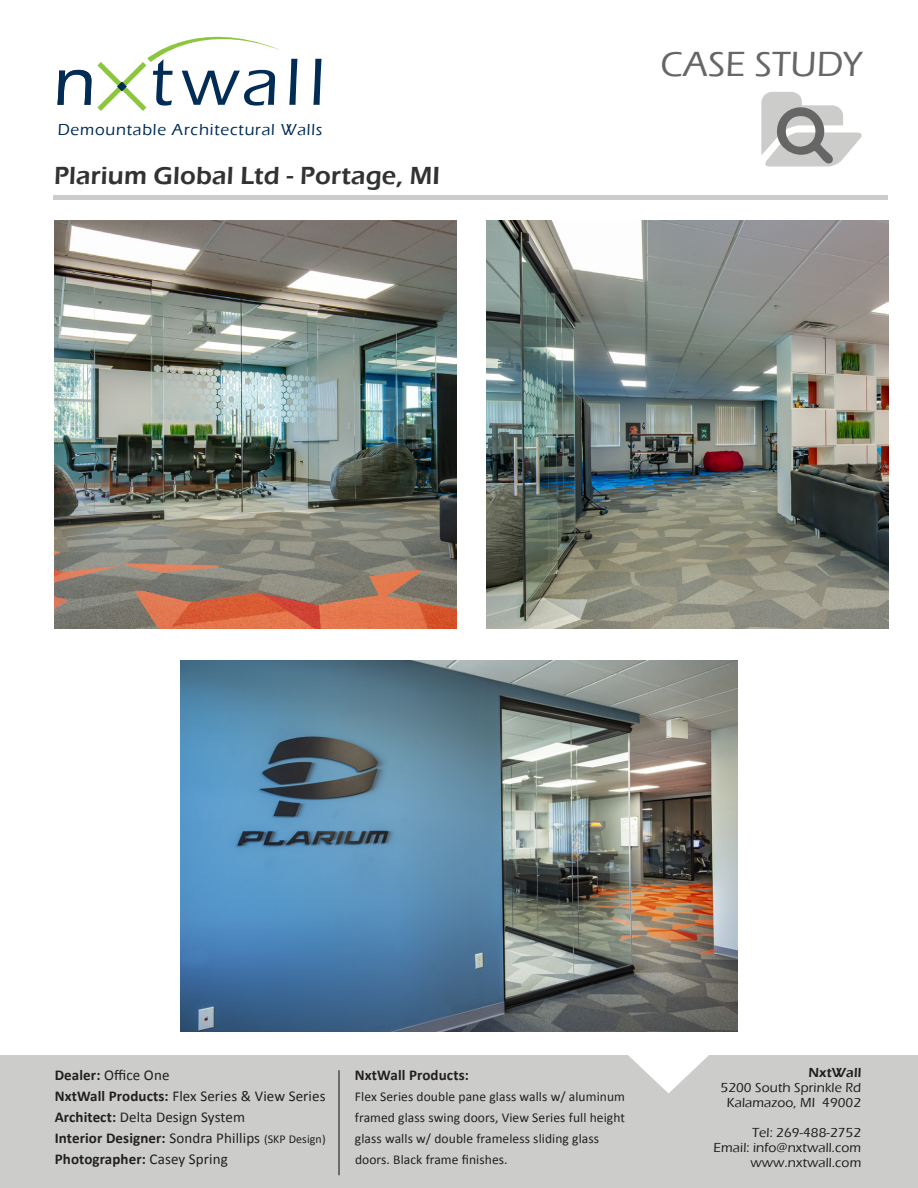
<style>
.page{position:relative;width:918px;height:1188px;background:#fff}
.page>*{position:absolute;margin:0;border:0;box-sizing:border-box;transform-origin:0 0}
.t1{font:500 36px "Eras ITC";color:#666}
.t2{font:600 25.5px "Eras ITC";letter-spacing:.01em;color:#313232}
.t3{font:500 16.35px "Eras ITC";letter-spacing:.05em;color:#002c55}
.t4{font:15px/21px "Calibri";letter-spacing:.005em;color:#231f20}
.t5{font:700 15px "Calibri";letter-spacing:.01em;color:#231f20}
.t6{font:13.5px/21px "Calibri";letter-spacing:.005em;color:#231f20}
.t7{font:500 13.5px/15px "Eras ITC";letter-spacing:.005em;color:#201d1e;text-align:center}
.t8{font:600 13.5px "Eras ITC";letter-spacing:.01em;color:#201d1e}
.s1{font-weight:700}
.s2{font-size:12px}
</style>
<div class="page">
<div style="left:0;top:1055px;width:918px;height:133px;background:#cccccb"></div>
<svg style="left:628px;top:1055px;width:81px;height:38px"></svg>
<svg style="left:761px;top:92px;width:101px;height:75px"></svg>
<div style="left:53px;top:195px;width:835px;height:5px;background:#cccccb"></div>
<svg style="left:57px;top:70px;width:34px;height:35px"></svg>
<svg style="left:289px;top:59px;width:8px;height:46px"></svg>
<svg style="left:313px;top:59px;width:9px;height:46px"></svg>
<svg style="left:97px;top:36px;width:182px;height:75px"></svg>
<hr style="left:338px;top:1070px;width:2px;height:105px;background:#231f20">
<img style="left:180px;top:660px;width:558px;height:372px">
<img style="left:54px;top:220px;width:402px;height:408px">
<img style="left:486px;top:220px;width:402px;height:408px">
<p class="t3" style="left:58px;top:121px;width:266px">Demountable Architectural Walls</p>
<h2 class="t2" style="left:54px;top:161px;width:388px">Plarium Global Ltd - Portage, MI</h2>
<h1 class="t1" style="left:661px;top:44px;width:203px">CASE STUDY</h1>
<p class="t4" style="left:55px;top:1065px;width:272px"><span class="s1">Dealer:</span> Office One<br><span class="s1">NxtWall Products:</span> Flex Series &amp; View Series <span class="s1">Architect:</span> Delta Design System<br><span class="s1">Interior Designer:</span> Sondra Phillips <span class="s2">(SKP Design)<br></span><span class="s1">Photographer:</span> Casey Spring</p>
<p class="t5" style="left:355px;top:1066px;width:115px">NxtWall Products:</p>
<p class="t6" style="left:355px;top:1086px;width:272px">Flex Series double pane glass walls w/ aluminum framed glass swing doors, View Series full height glass walls w/ double frameless sliding glass doors. Black frame finishes.</p>
<p class="t8" style="left:809px;top:1065px;width:54px">NxtWall</p>
<p class="t7" style="left:721px;top:1080px;width:142px">5200 South Sprinkle Rd<br>Kalamazoo, MI 49002</p>
<p class="t7" style="left:714px;top:1125px;width:149px;text-align:right">Tel: 269-488-2752<br>Email: info@nxtwall.com www.nxtwall.com</p>
</div>
